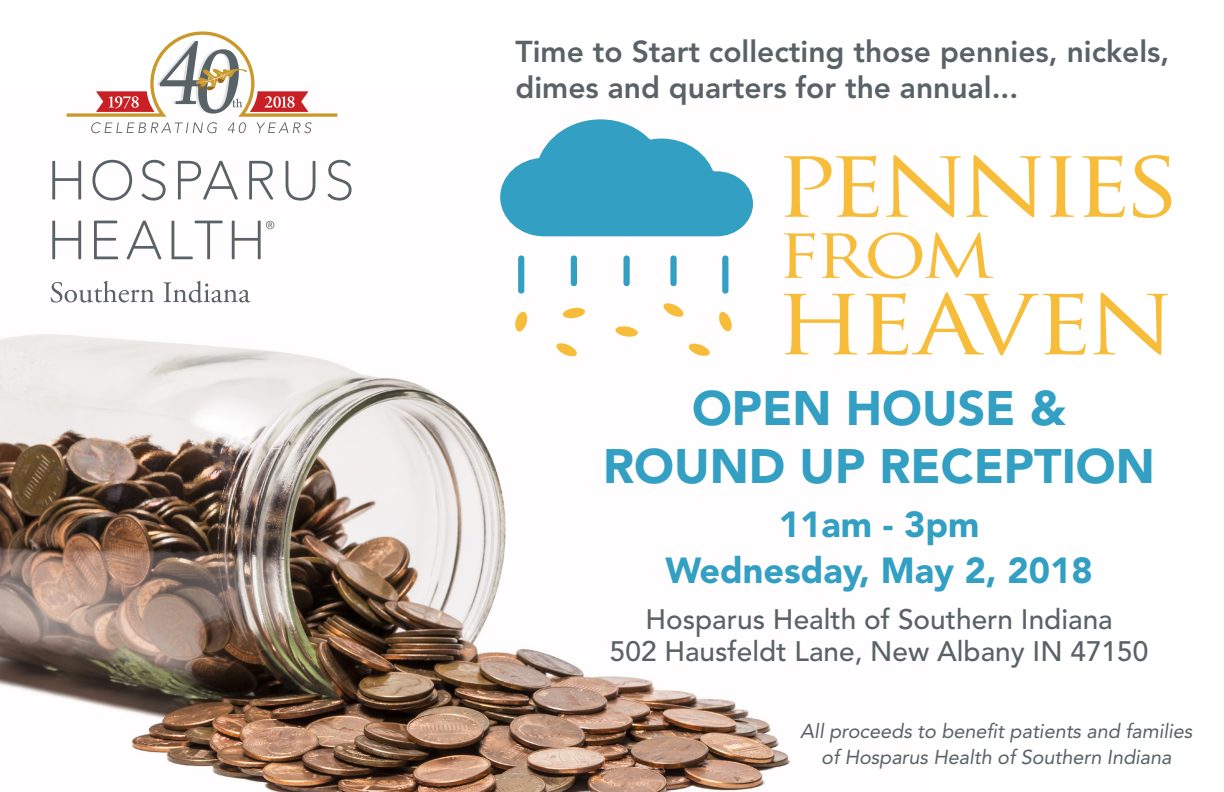
<style>
.page{position:relative;width:1224px;height:792px;background:#fff}
.page>*{position:absolute;margin:0;border:0;box-sizing:border-box;transform-origin:0 0}
.t1{font:900 48px/57.6px "Avenir LT Std";color:#329fc3;text-align:center}
.t2{font:900 36px "Avenir LT Std";color:#329fc3}
.t3{font:800 30px/36px "Avenir LT Std";color:#586267}
.t4{font:500 28px "Avenir LT Std";color:#586267}
.t5{font:italic 20px/26px "Avenir LT Std";letter-spacing:-.005em;color:#586267;text-align:center}
</style>
<div class="page">
<img style="left:0;top:113px;width:877px;height:679px">
<svg style="left:514px;top:311px;width:14px;height:21px"></svg>
<div style="left:518px;top:258px;width:6px;height:33px;background:#329fc3"></div>
<svg style="left:555px;top:342px;width:23px;height:14px"></svg>
<svg style="left:615px;top:326px;width:23px;height:11px"></svg>
<svg style="left:562px;top:307px;width:24px;height:12px"></svg>
<svg style="left:718px;top:311px;width:15px;height:21px"></svg>
<svg style="left:662px;top:302px;width:23px;height:16px"></svg>
<svg style="left:688px;top:343px;width:23px;height:13px"></svg>
<div style="left:571px;top:258px;width:6px;height:25px;background:#329fc3"></div>
<div style="left:624px;top:258px;width:6px;height:25px;background:#329fc3"></div>
<div style="left:671px;top:258px;width:5px;height:25px;background:#329fc3"></div>
<div style="left:722px;top:258px;width:6px;height:33px;background:#329fc3"></div>
<svg style="left:500px;top:119px;width:258px;height:122px"></svg>
<svg style="left:784px;top:156px;width:95px;height:61px"></svg>
<svg style="left:886px;top:155px;width:155px;height:62px"></svg>
<svg style="left:1050px;top:156px;width:24px;height:61px"></svg>
<svg style="left:1082px;top:156px;width:43px;height:61px"></svg>
<svg style="left:1133px;top:155px;width:38px;height:63px"></svg>
<svg style="left:784px;top:233px;width:31px;height:45px"></svg>
<svg style="left:821px;top:232px;width:172px;height:47px"></svg>
<svg style="left:784px;top:294px;width:73px;height:60px"></svg>
<svg style="left:866px;top:292px;width:220px;height:64px"></svg>
<svg style="left:1093px;top:293px;width:75px;height:62px"></svg>
<svg style="left:51px;top:281px;width:103px;height:22px"></svg>
<svg style="left:163px;top:281px;width:87px;height:22px"></svg>
<svg style="left:52px;top:161px;width:29px;height:39px"></svg>
<svg style="left:92px;top:160px;width:40px;height:41px"></svg>
<svg style="left:142px;top:159px;width:24px;height:42px"></svg>
<svg style="left:178px;top:161px;width:60px;height:39px"></svg>
<svg style="left:249px;top:161px;width:24px;height:39px"></svg>
<svg style="left:286px;top:161px;width:29px;height:40px"></svg>
<svg style="left:328px;top:159px;width:24px;height:42px"></svg>
<svg style="left:52px;top:221px;width:29px;height:38px"></svg>
<svg style="left:94px;top:221px;width:24px;height:38px"></svg>
<svg style="left:127px;top:221px;width:34px;height:38px"></svg>
<svg style="left:172px;top:221px;width:51px;height:38px"></svg>
<svg style="left:232px;top:221px;width:42px;height:38px"></svg>
<svg style="left:67px;top:31px;width:270px;height:102px"></svg>
<p class="t3" style="left:516px;top:34px;width:655px">Time to Start collecting those pennies, nickels, dimes and quarters for the annual...</p>
<p class="t1" style="left:603px;top:380px;width:553px">OPEN HOUSE &amp;<br>ROUND UP RECEPTION</p>
<p class="t2" style="left:779px;top:503px;width:202px">11am - 3pm</p>
<p class="t2" style="left:665px;top:549px;width:429px">Wednesday, May 2, 2018</p>
<p class="t4" style="left:645px;top:603px;width:469px">Hosparus Health of Southern Indiana</p>
<p class="t4" style="left:610px;top:635px;width:540px">502 Hausfeldt Lane, New Albany IN 47150</p>
<p class="t5" style="left:800px;top:718px;width:394px">All proceeds to benefit patients and families of Hosparus Health of Southern Indiana</p>
</div>
